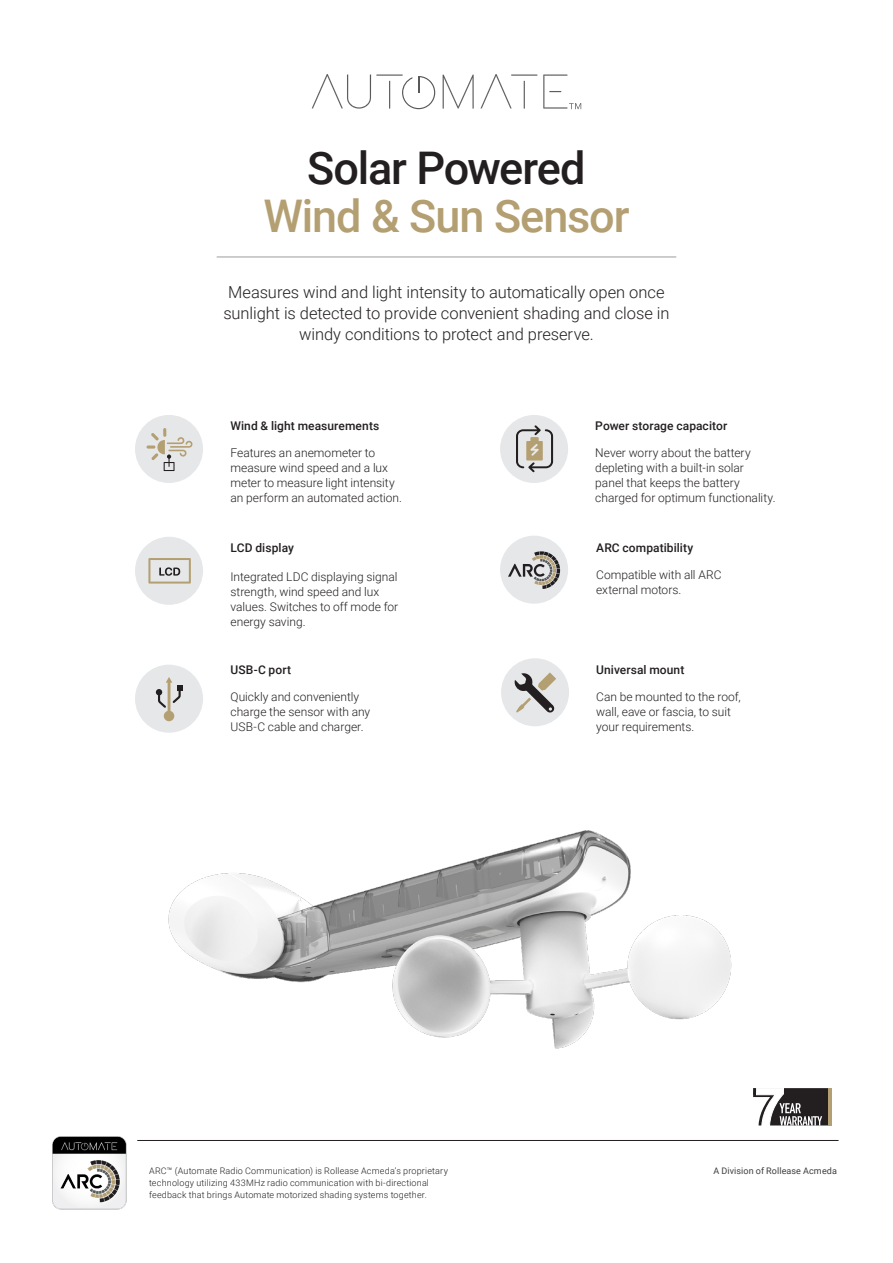
<style>
.page{position:relative;width:893px;height:1263px;background:#fff}
.page>*{position:absolute;margin:0;border:0;box-sizing:border-box;transform-origin:0 0}
.t1{font:500 45px/48px "Roboto";letter-spacing:-.025em;color:#b39f71;text-align:center}
.Body_-_11_pt{font:300 16.5px/21px "Roboto";letter-spacing:-.005em;color:#231f20;text-align:center}
.Features_-_Body{font:300 12px/15px "Roboto";color:#231f20}
.Features_-_Heading{font:500 12px "Roboto";letter-spacing:.005em;color:#231f20}
.t2{font:300 9px/12px "Roboto";letter-spacing:.02em;color:#231f20}
.t3{font:9px "Roboto";letter-spacing:.015em;color:#3e3e3f}
.s1{color:#231f20}
</style>
<div class="page">
<svg style="left:443px;top:74px;width:31px;height:35px"></svg>
<svg style="left:481px;top:74px;width:56px;height:35px"></svg>
<svg style="left:312px;top:74px;width:123px;height:35px"></svg>
<svg style="left:543px;top:75px;width:38px;height:34px"></svg>
<img style="left:52px;top:1136px;width:75px;height:74px">
<div style="left:135px;top:415px;width:68px;height:68px;background:#e6e7e9;border-radius:50%"></div>
<svg style="left:147px;top:428px;width:46px;height:43px"></svg>
<div style="left:135px;top:537px;width:68px;height:68px;background:#e6e7e9;border-radius:50%"></div>
<svg style="left:148px;top:558px;width:43px;height:26px"></svg>
<div style="left:500px;top:536px;width:68px;height:68px;background:#e6e7e9;border-radius:50%"></div>
<svg style="left:508px;top:551px;width:52px;height:38px"></svg>
<div style="left:501px;top:658px;width:68px;height:68px;background:#e6e7e9;border-radius:50%"></div>
<svg style="left:515px;top:672px;width:41px;height:30px"></svg>
<div style="left:500px;top:415px;width:68px;height:68px;background:#e6e7e9;border-radius:50%"></div>
<svg style="left:516px;top:425px;width:37px;height:47px"></svg>
<div style="left:135px;top:665px;width:68px;height:68px;background:#e6e7e9;border-radius:50%"></div>
<svg style="left:156px;top:677px;width:26px;height:25px"></svg>
<hr style="left:168px;top:682px;width:2px;height:30px;background:#b39f71">
<hr style="left:217px;top:256px;width:459px;height:2px;background:#bcbdc0">
<img style="left:87px;top:702px;width:752px;height:441px">
<svg style="left:753px;top:1088px;width:75px;height:37px"></svg>
<hr style="left:828px;top:1088px;width:3px;height:37px;background:#b39f71">
<h1 class="t1" style="left:263px;top:142px;width:368px"><span class="s1">Solar Powered<br></span>Wind &amp; Sun Sensor</h1>
<p class="Body_-_11_pt" style="left:223px;top:281px;width:448px">Measures wind and light intensity to automatically open once sunlight is detected to provide convenient shading and close in windy conditions to protect and preserve.</p>
<p class="Features_-_Heading" style="left:230px;top:417px;width:150px">Wind &amp; light measurements</p>
<p class="Features_-_Body" style="left:230px;top:445px;width:173px">Features an anemometer to measure wind speed and a lux meter to measure light intensity an perform an automated action.</p>
<p class="Features_-_Heading" style="left:595px;top:417px;width:133px">Power storage capacitor</p>
<p class="Features_-_Body" style="left:595px;top:445px;width:182px">Never worry about the battery depleting with a built-in solar panel that keeps the battery charged for optimum functionality.</p>
<p class="Features_-_Heading" style="left:230px;top:540px;width:65px">LCD display</p>
<p class="Features_-_Heading" style="left:596px;top:540px;width:99px">ARC compatibility</p>
<p class="Features_-_Body" style="left:230px;top:569px;width:169px">Integrated LDC displaying signal strength, wind speed and lux values. Switches to off mode for energy saving.</p>
<p class="Features_-_Heading" style="left:230px;top:661px;width:62px">USB-C port</p>
<p class="Features_-_Body" style="left:230px;top:689px;width:141px">Quickly and conveniently charge the sensor with any<br>USB-C cable and charger.</p>
<p class="Features_-_Body" style="left:596px;top:567px;width:127px">Compatible with all ARC external motors.</p>
<p class="Features_-_Heading" style="left:596px;top:661px;width:90px">Universal mount</p>
<p class="Features_-_Body" style="left:596px;top:689px;width:146px">Can be mounted to the roof, wall, eave or fascia, to suit your requirements.</p>
<p class="t2" style="left:149px;top:1165px;width:300px">ARC™ (Automate Radio Communication) is Rollease Acmeda’s proprietary</p>
<p class="t3" style="left:713px;top:1165px;width:125px">A Division of Rollease Acmeda</p>
<p class="t2" style="left:149px;top:1177px;width:281px">technology utilizing 433MHz radio communication with bi-directional feedback that brings Automate motorized shading systems together.</p>
</div>
